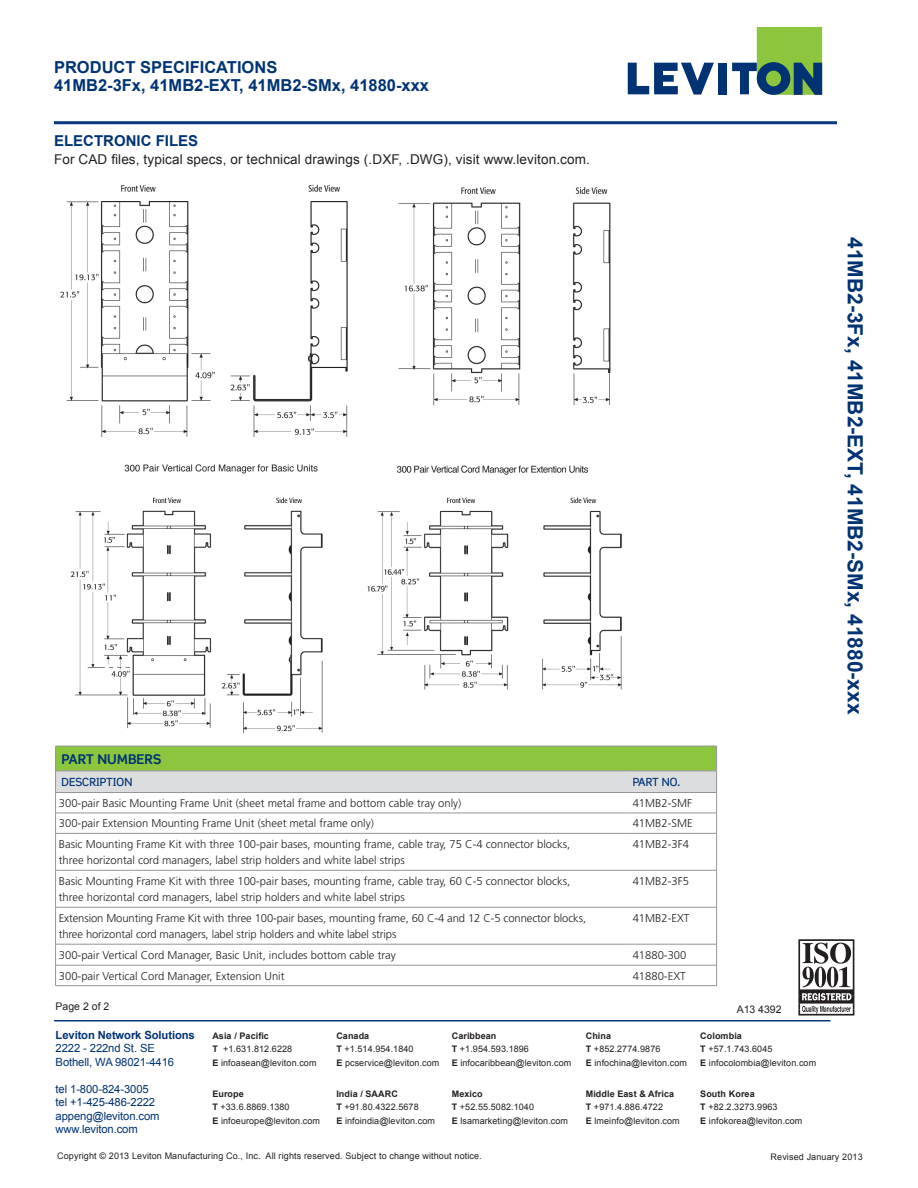
<style>
.page{position:relative;width:918px;height:1188px;background:#fff}
.page>*{position:absolute;margin:0;border:0;box-sizing:border-box;transform-origin:0 0}
.t1{font:700 21px "Arial";color:#013374}
.t2{font:700 16.5px "Arial";color:#013374}
.t3{font:700 15px "Arial";color:#013374}
.t4{font:13.5px "Arial";letter-spacing:.01em;color:#231f20}
.Chart_Header{font:700 13.5px "Scene Alt";color:#013374}
.Chart_Part__s{font:300 11.25px/16.5px "Frutiger";color:#231f20}
.t5{font:11.25px/13.5px "Arial";letter-spacing:-.01em;color:#013374}
.Chart_Description{font:500 11.25px "Scene Alt";color:#013374}
.t6{font:10.5px "Arial";color:#231f20}
.t7{font:9px/13.5px "Arial";letter-spacing:.01em;color:#231f20}
.t8{font:700 9px "Arial";letter-spacing:.01em;color:#231f20}
.s1{font-weight:700}
</style>
<div class="page">
<svg style="left:798px;top:939px;width:56px;height:77px"></svg>
<hr style="left:54px;top:121px;width:783px;height:3px;background:#083981">
<svg style="left:628px;top:63px;width:86px;height:32px"></svg>
<div style="left:718px;top:63px;width:9px;height:31px;background:#013374"></div>
<svg style="left:732px;top:27px;width:90px;height:68px"></svg>
<hr style="left:54px;top:1020px;width:777px;height:2px;background:#083981">
<img style="left:60px;top:184px;width:562px;height:550px">
<hr style="left:55px;top:833px;width:572px;height:1px;background:#939598">
<hr style="left:55px;top:834px;width:1px;height:36px;background:#939598">
<hr style="left:627px;top:833px;width:90px;height:1px;background:#939598">
<hr style="left:716px;top:834px;width:1px;height:36px;background:#939598">
<hr style="left:55px;top:870px;width:572px;height:1px;background:#939598">
<hr style="left:55px;top:871px;width:1px;height:36px;background:#939598">
<hr style="left:627px;top:870px;width:90px;height:1px;background:#939598">
<hr style="left:716px;top:871px;width:1px;height:36px;background:#939598">
<hr style="left:55px;top:907px;width:572px;height:1px;background:#939598">
<hr style="left:55px;top:907px;width:1px;height:37px;background:#939598">
<hr style="left:627px;top:907px;width:90px;height:1px;background:#939598">
<hr style="left:716px;top:907px;width:1px;height:37px;background:#939598">
<hr style="left:55px;top:944px;width:572px;height:1px;background:#939598">
<hr style="left:627px;top:944px;width:90px;height:1px;background:#939598">
<hr style="left:55px;top:965px;width:572px;height:1px;background:#939598">
<svg style="left:55px;top:944px;width:1px;height:41px"></svg>
<hr style="left:627px;top:965px;width:90px;height:1px;background:#939598">
<svg style="left:716px;top:944px;width:1px;height:41px"></svg>
<hr style="left:55px;top:985px;width:572px;height:1px;background:#939598">
<hr style="left:627px;top:985px;width:90px;height:1px;background:#939598">
<svg style="left:55px;top:746px;width:662px;height:87px"></svg>
<p class="t2" style="left:54px;top:57px;width:225px">PRODUCT SPECIFICATIONS</p>
<p class="t2" style="left:54px;top:75px;width:377px">41MB2-3Fx, 41MB2-EXT, 41MB2-SMx, 41880-xxx</p>
<p class="t3" style="left:54px;top:131px;width:146px">ELECTRONIC FILES</p>
<p class="t4" style="left:54px;top:150px;width:537px">For CAD files, typical specs, or technical drawings (.DXF, .DWG), visit www.leviton.com.</p>
<p class="Chart_Header" style="left:62px;top:751px;width:101px">PART NUMBERS</p>
<p class="Chart_Description" style="left:62px;top:775px;width:72px">DESCRIPTION</p>
<p class="Chart_Description" style="left:633px;top:775px;width:49px">PART NO.</p>
<p class="Chart_Part__s" style="left:59px;top:795px;width:404px">300-pair Basic Mounting Frame Unit (sheet metal frame and bottom cable tray only)</p>
<p class="Chart_Part__s" style="left:633px;top:795px;width:61px">41MB2-SMF</p>
<p class="Chart_Part__s" style="left:59px;top:815px;width:317px">300-pair Extension Mounting Frame Unit (sheet metal frame only)</p>
<p class="Chart_Part__s" style="left:633px;top:815px;width:62px">41MB2-SME</p>
<p class="Chart_Part__s" style="left:59px;top:836px;width:513px">Basic Mounting Frame Kit with three 100-pair bases, mounting frame, cable tray, 75 C-4 connector blocks, three horizontal cord managers, label strip holders and white label strips</p>
<p class="Chart_Part__s" style="left:633px;top:836px;width:58px">41MB2-3F4</p>
<p class="Chart_Part__s" style="left:59px;top:873px;width:513px">Basic Mounting Frame Kit with three 100-pair bases, mounting frame, cable tray, 60 C-5 connector blocks, three horizontal cord managers, label strip holders and white label strips</p>
<p class="Chart_Part__s" style="left:633px;top:873px;width:58px">41MB2-3F5</p>
<p class="Chart_Part__s" style="left:59px;top:910px;width:529px">Extension Mounting Frame Kit with three 100-pair bases, mounting frame, 60 C-4 and 12 C-5 connector blocks, three horizontal cord managers, label strip holders and white label strips</p>
<p class="Chart_Part__s" style="left:633px;top:910px;width:58px">41MB2-EXT</p>
<p class="Chart_Part__s" style="left:59px;top:947px;width:338px">300-pair Vertical Cord Manager, Basic Unit, includes bottom cable tray</p>
<p class="Chart_Part__s" style="left:633px;top:947px;width:55px">41880-300</p>
<p class="Chart_Part__s" style="left:59px;top:968px;width:227px">300-pair Vertical Cord Manager, Extension Unit</p>
<p class="Chart_Part__s" style="left:633px;top:968px;width:55px">41880-EXT</p>
<p class="t1" style="left:869px;top:237px;width:479px;rotate:90deg">41MB2-3Fx, 41MB2-EXT, 41MB2-SMx, 41880-xxx</p>
<p class="t6" style="left:56px;top:999px;width:55px">Page 2 of 2</p>
<p class="t5" style="left:56px;top:1028px;width:141px"><span class="s1">Leviton Network Solutions<br></span>2222 - 222nd St. SE<br>Bothell, WA 98021-4416</p>
<p class="t5" style="left:56px;top:1082px;width:95px">tel 1-800-824-3005</p>
<p class="t5" style="left:56px;top:1096px;width:101px">tel +1-425-486-2222</p>
<p class="t5" style="left:56px;top:1109px;width:105px">appeng@leviton.com</p>
<p class="t5" style="left:56px;top:1123px;width:84px">www.leviton.com</p>
<p class="t6" style="left:737px;top:1003px;width:46px">A13 4392</p>
<p class="t7" style="left:212px;top:1029px;width:106px"><span class="s1">Asia / Pacific<br>T</span> +1.631.812.6228<br><span class="s1">E</span> infoasean@leviton.com</p>
<p class="t7" style="left:336px;top:1029px;width:105px"><span class="s1">Canada<br>T</span> +1.514.954.1840<br><span class="s1">E</span> pcservice@leviton.com</p>
<p class="t7" style="left:452px;top:1029px;width:121px"><span class="s1">Caribbean<br>T</span> +1.954.593.1896<br><span class="s1">E</span> infocaribbean@leviton.com</p>
<p class="t8" style="left:586px;top:1030px;width:27px">China</p>
<p class="t8" style="left:700px;top:1030px;width:43px">Colombia</p>
<p class="t7" style="left:700px;top:1042px;width:117px"><span class="s1">T</span> +57.1.743.6045<br><span class="s1">E</span> infocolombia@leviton.com</p>
<p class="t7" style="left:586px;top:1042px;width:103px"><span class="s1">T</span> +852.2774.9876<br><span class="s1">E</span> infochina@leviton.com</p>
<p class="t7" style="left:452px;top:1087px;width:118px"><span class="s1">Mexico<br>T</span> +52.55.5082.1040<br><span class="s1">E</span> lsamarketing@leviton.com</p>
<p class="t7" style="left:586px;top:1087px;width:95px"><span class="s1">Middle East &amp; Africa<br>T</span> +971.4.886.4722<br><span class="s1">E</span> lmeinfo@leviton.com</p>
<p class="t7" style="left:700px;top:1087px;width:104px"><span class="s1">South Korea<br>T</span> +82.2.3273.9963<br><span class="s1">E</span> infokorea@leviton.com</p>
<p class="t7" style="left:57px;top:1149px;width:426px">Copyright © 2013 Leviton Manufacturing Co., Inc. All rights reserved. Subject to change without notice.</p>
<p class="t7" style="left:771px;top:1150px;width:94px">Revised January 2013</p>
<p class="t7" style="left:212px;top:1087px;width:109px"><span class="s1">Europe<br>T</span> +33.6.8869.1380<br><span class="s1">E</span> infoeurope@leviton.com</p>
<p class="t8" style="left:336px;top:1088px;width:63px">India / SAARC</p>
<p class="t7" style="left:336px;top:1101px;width:100px"><span class="s1">T</span> +91.80.4322.5678<br><span class="s1">E</span> infoindia@leviton.com</p>
</div>
